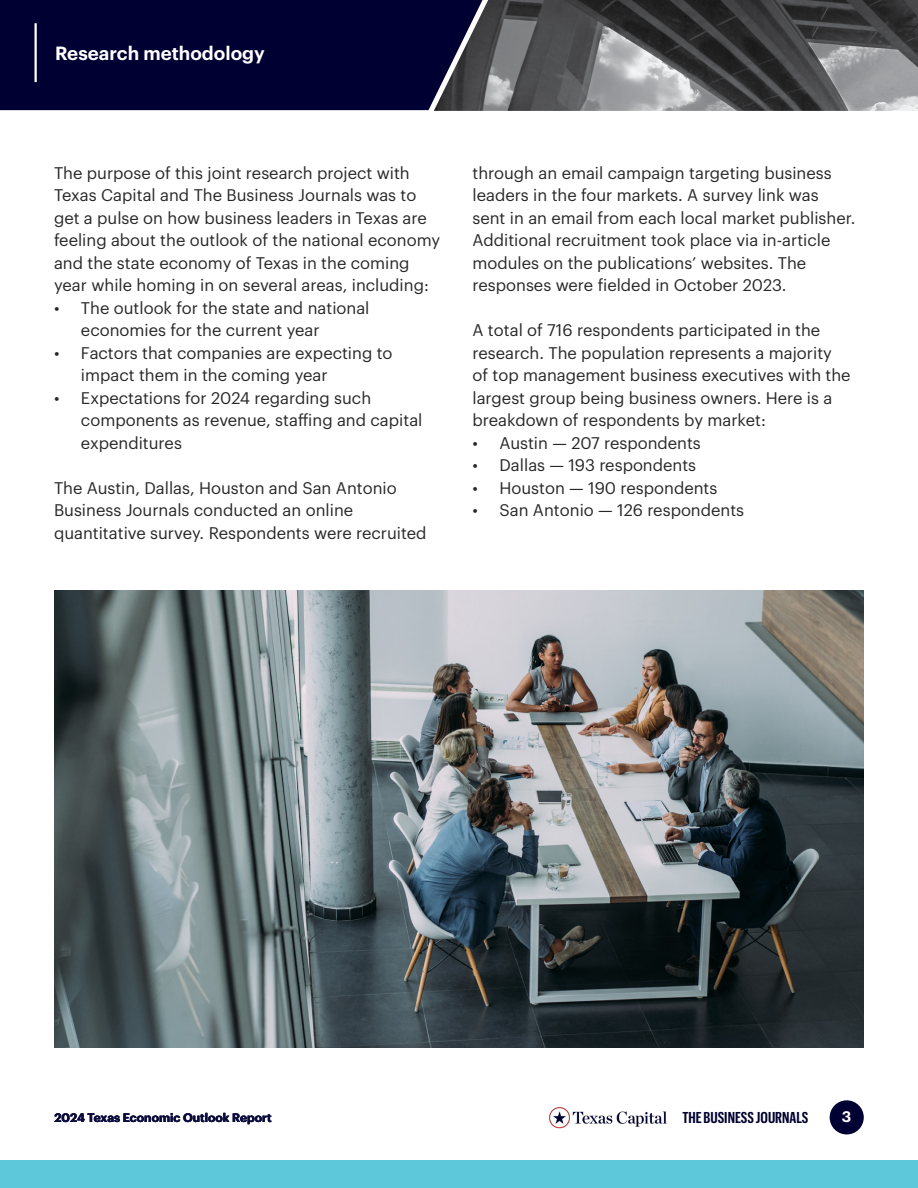
<style>
.page{position:relative;width:918px;height:1188px;background:#fff}
.page>*{position:absolute;margin:0;border:0;box-sizing:border-box;transform-origin:0 0}
.t1{font:600 18.75px "Graphik";color:#fff}
.t2{font:16.5px/22.5px "Graphik";color:#292829}
.t3{font:600 15.45px "Graphik X Cond";color:#000030}
.t4{font:600 15px "Graphik";color:#fff}
.t5{font:600 12px "Graphik";color:#0d0d3d}
</style>
<div class="page">
<div style="left:830px;top:1100px;width:34px;height:34px;background:#003;border-radius:50%"></div>
<img style="left:434px;top:0;width:484px;height:111px">
<img style="left:55px;top:590px;width:809px;height:458px">
<div style="left:0;top:0;width:483px;height:110px;background:#003"></div>
<hr style="left:35px;top:23px;width:2px;height:59px;background:#fff">
<div style="left:0;top:1161px;width:918px;height:27px;background:#5cc8da"></div>
<img style="left:549px;top:1107px;width:118px;height:21px">
<p class="t1" style="left:55px;top:39px;width:211px">Research methodology</p>
<p class="t2" style="left:54px;top:160px;width:388px">The purpose of this joint research project with Texas Capital and The Business Journals was to get a pulse on how business leaders in Texas are feeling about the outlook of the national economy and the state economy of Texas in the coming year while homing in on several areas, including:</p>
<p class="t2" style="left:81px;top:295px;width:290px;text-indent:-27px">• The outlook for the state and national economies for the current year</p>
<p class="t2" style="left:81px;top:340px;width:313px;text-indent:-27px">• Factors that companies are expecting to impact them in the coming year</p>
<p class="t2" style="left:81px;top:385px;width:343px;text-indent:-27px">• Expectations for 2024 regarding such components as revenue, staffing and capital expenditures</p>
<p class="t2" style="left:54px;top:475px;width:374px">The Austin, Dallas, Houston and San Antonio<br>Business Journals conducted an online quantitative survey. Respondents were recruited</p>
<p class="t2" style="left:473px;top:160px;width:385px">through an email campaign targeting business leaders in the four markets. A survey link was sent in an email from each local market publisher.<br>Additional recruitment took place via in-article modules on the publications’ websites. The responses were fielded in October 2023.</p>
<p class="t2" style="left:473px;top:318px;width:380px">A total of 716 respondents participated in the research. The population represents a majority of top management business executives with the largest group being business owners. Here is a breakdown of respondents by market:</p>
<p class="t2" style="left:473px;top:430px;width:230px">• Austin — 207 respondents</p>
<p class="t2" style="left:473px;top:453px;width:225px">• Dallas — 193 respondents</p>
<p class="t2" style="left:473px;top:475px;width:246px">• Houston — 190 respondents</p>
<p class="t2" style="left:473px;top:498px;width:273px">• San Antonio — 126 respondents</p>
<p class="t5" style="left:55px;top:1109px;width:219px">2024 Texas Economic Outlook Report</p>
<p class="t3" style="left:682px;top:1109px;width:128px">THE BUSINESS JOURNALS</p>
<p class="t4" style="left:842px;top:1105px;width:11px">3</p>
</div>
